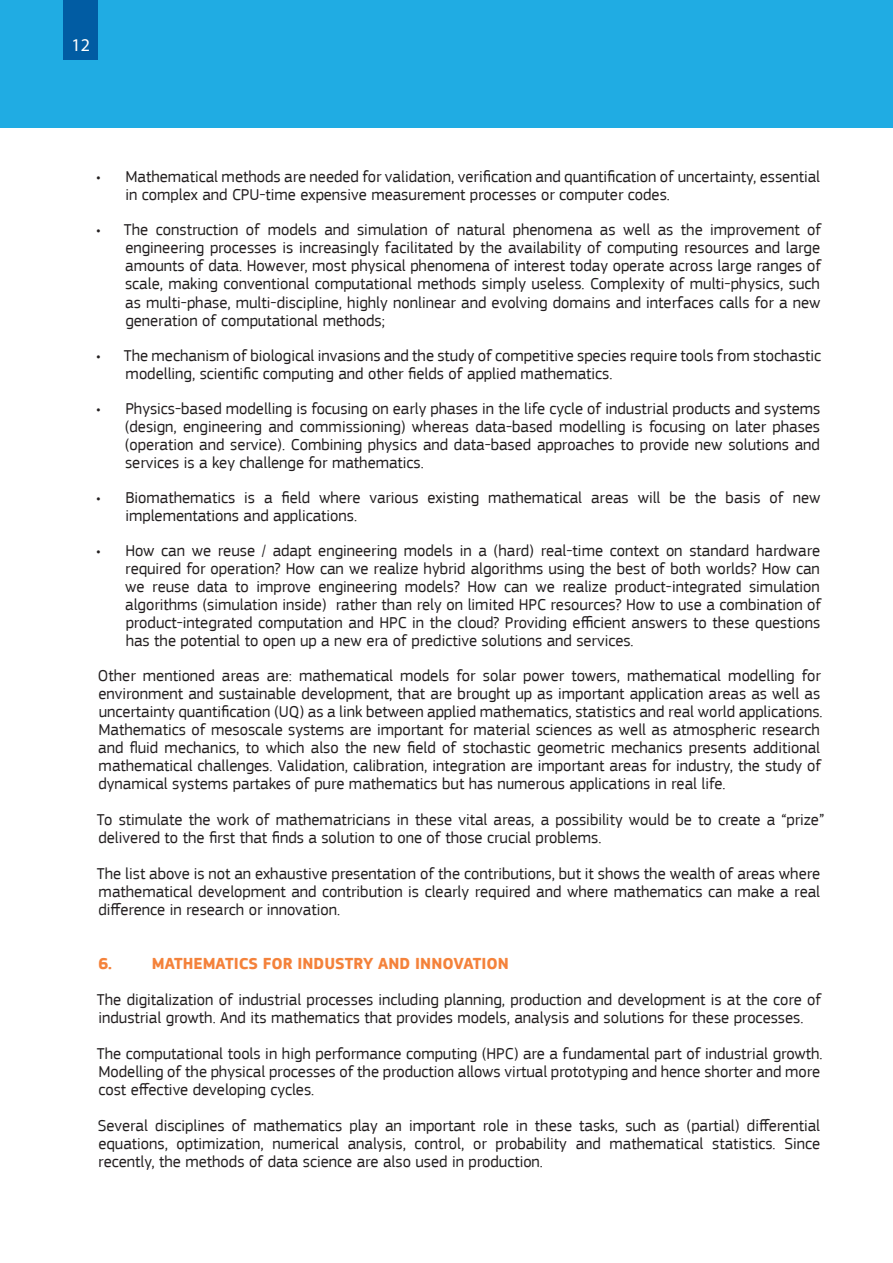
<style>
.page{position:relative;width:893px;height:1263px;background:#fff}
.page>*{position:absolute;margin:0;border:0;box-sizing:border-box;transform-origin:0 0}
.t1{font:18px "Myriad Pro";color:#fff}
._08_1_TEXTES_RUBRIQU{font:16.5px/18px "EC Square Sans Pro";color:#231f20}
._08_1_TEXTES_RUBRIQU-2{font:700 16.5px "EC Square Sans Pro";color:#f4823b}
</style>
<div class="page">
<div style="left:0;top:0;width:893px;height:128px;background:#20ace3"></div>
<div style="left:64px;top:0;width:34px;height:60px;background:#015ca3"></div>
<p class="t1" style="left:72px;top:34px;width:20px">12</p>
<p class="_08_1_TEXTES_RUBRIQU" style="left:125px;top:168px;width:696px;text-indent:-29px">• Mathematical methods are needed for validation, verification and quantification of uncertainty, essential in complex and CPU-time expensive measurement processes or computer codes.</p>
<p class="_08_1_TEXTES_RUBRIQU" style="left:125px;top:221px;width:698px;text-align:justify;text-indent:-29px">• The construction of models and simulation of natural phenomena as well as the improvement of engineering processes is increasingly facilitated by the availability of computing resources and large amounts of data. However, most physical phenomena of interest today operate across large ranges of scale, making conventional computational methods simply useless. Complexity of multi-physics, such as multi-phase, multi-discipline, highly nonlinear and evolving domains and interfaces calls for a new generation of computational methods;</p>
<p class="_08_1_TEXTES_RUBRIQU" style="left:126px;top:346px;width:697px;text-indent:-30px">• The mechanism of biological invasions and the study of competitive species require tools from stochastic modelling, scientific computing and other fields of applied mathematics.</p>
<p class="_08_1_TEXTES_RUBRIQU" style="left:125px;top:399px;width:697px;text-align:justify;text-indent:-29px">• Physics-based modelling is focusing on early phases in the life cycle of industrial products and systems (design, engineering and commissioning) whereas data-based modelling is focusing on later phases (operation and service). Combining physics and data-based approaches to provide new solutions and services is a key challenge for mathematics.</p>
<p class="_08_1_TEXTES_RUBRIQU" style="left:125px;top:488px;width:696px;text-indent:-29px">• Biomathematics is a field where various existing mathematical areas will be the basis of new implementations and applications.</p>
<p class="_08_1_TEXTES_RUBRIQU" style="left:125px;top:541px;width:698px;text-align:justify;text-indent:-29px">• How can we reuse / adapt engineering models in a (hard) real-time context on standard hardware required for operation? How can we realize hybrid algorithms using the best of both worlds? How can we reuse data to improve engineering models? How can we realize product-integrated simulation algorithms (simulation inside) rather than rely on limited HPC resources? How to use a combination of product-integrated computation and HPC in the cloud? Providing efficient answers to these questions has the potential to open up a new era of predictive solutions and services.</p>
<p class="_08_1_TEXTES_RUBRIQU" style="left:98px;top:666px;width:726px">Other mentioned areas are: mathematical models for solar power towers, mathematical modelling for environment and sustainable development, that are brought up as important application areas as well as uncertainty quantification (UQ) as a link between applied mathematics, statistics and real world applications.<br>Mathematics of mesoscale systems are important for material sciences as well as atmospheric research and fluid mechanics, to which also the new field of stochastic geometric mechanics presents additional mathematical challenges. Validation, calibration, integration are important areas for industry, the study of dynamical systems partakes of pure mathematics but has numerous applications in real life.</p>
<p class="_08_1_TEXTES_RUBRIQU" style="left:97px;top:810px;width:729px">To stimulate the work of mathematricians in these vital areas, a possibility would be to create a “prize” delivered to the first that finds a solution to one of those crucial problems.</p>
<p class="_08_1_TEXTES_RUBRIQU" style="left:97px;top:864px;width:725px;text-align:justify">The list above is not an exhaustive presentation of the contributions, but it shows the wealth of areas where mathematical development and contribution is clearly required and where mathematics can make a real difference in research or innovation.</p>
<p class="_08_1_TEXTES_RUBRIQU-2" style="left:98px;top:953px;width:15px">6.</p>
<p class="_08_1_TEXTES_RUBRIQU-2" style="left:152px;top:953px;width:359px">MATHEMATICS FOR INDUSTRY AND INNOVATION</p>
<p class="_08_1_TEXTES_RUBRIQU" style="left:97px;top:990px;width:726px">The digitalization of industrial processes including planning, production and development is at the core of industrial growth. And its mathematics that provides models, analysis and solutions for these processes.</p>
<p class="_08_1_TEXTES_RUBRIQU" style="left:97px;top:1044px;width:727px">The computational tools in high performance computing (HPC) are a fundamental part of industrial growth.<br>Modelling of the physical processes of the production allows virtual prototyping and hence shorter and more cost effective developing cycles.</p>
<p class="_08_1_TEXTES_RUBRIQU" style="left:98px;top:1116px;width:724px;text-align:justify">Several disciplines of mathematics play an important role in these tasks, such as (partial) differential equations, optimization, numerical analysis, control, or probability and mathematical statistics. Since recently, the methods of data science are also used in production.</p>
</div>
